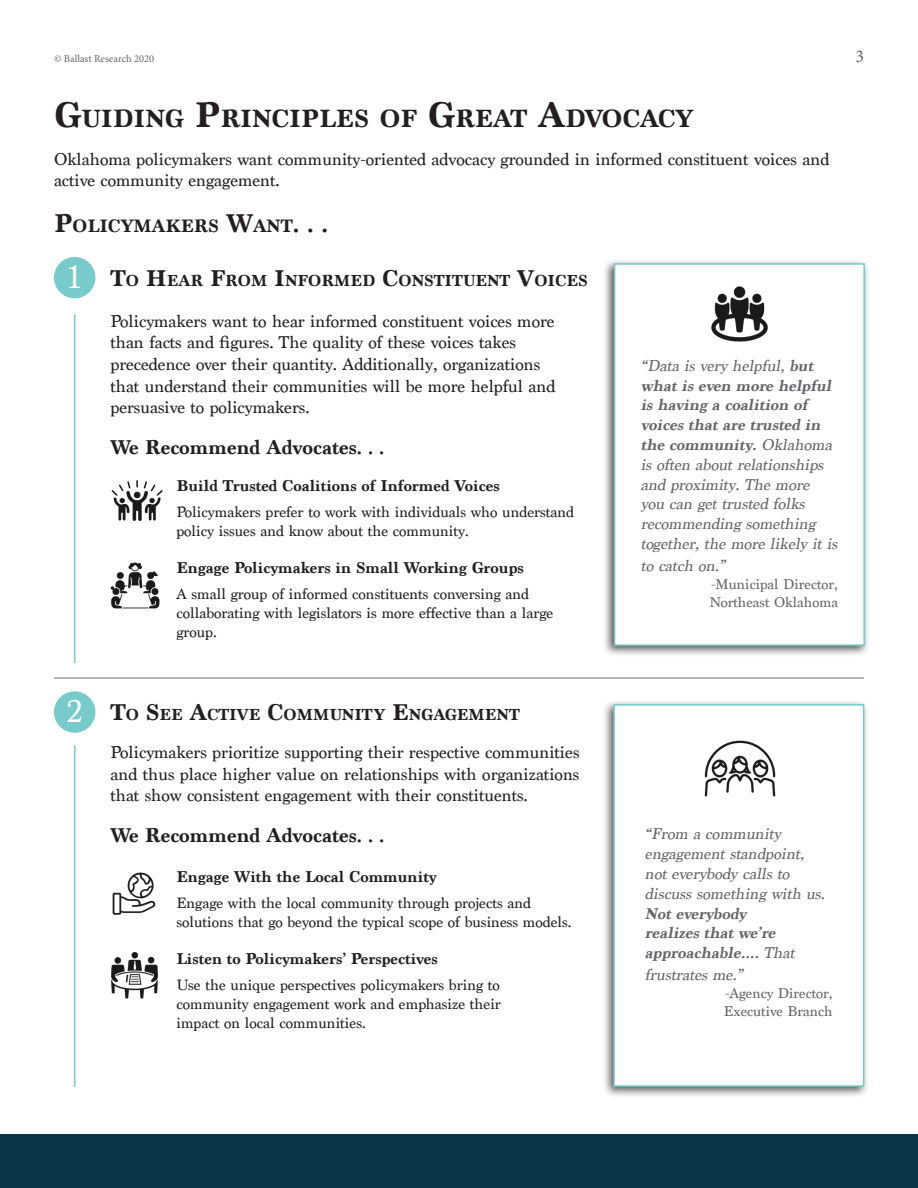
<style>
.page{position:relative;width:918px;height:1188px;background:#fff}
.page>*{position:absolute;margin:0;border:0;box-sizing:border-box;transform-origin:0 0}
.t1{font:33px "Marion";color:#fff}
.t2{font:700 26.25px "Marion";color:#231f20}
.t3{font:700 21px "Marion";color:#231f20}
.t4{font:700 18.9px "Marion";color:#231f20}
.t5{font:18px/21.6px "Marion";color:#231f20}
.t6{font:18px "Minion Pro";color:#636366}
.t7{font:700 16.8px "Marion";color:#231f20}
.t8{font:italic 16.5px/19.8px "Marion";color:#63656a}
.t9{font:700 16.5px "Marion";color:#231f20}
.t10{font:italic 700 16.5px/19.8px "Marion";color:#63656a}
.t11{font:15.75px/18.9px "Marion";color:#231f20}
.t12{font:15px/18px "Marion";color:#63656a}
.t13{font:10.5px "Minion Pro";color:#63656a}
.s1{font-size:37.5px}
.s2{font-size:27px}
.s3{font-size:24px}
.s4{font-weight:700}
.s5{font-weight:400}
</style>
<div class="page">
<div style="left:0;top:1134px;width:918px;height:54px;background:#0a3447"></div>
<div style="left:602px;top:699px;width:267px;height:399px;background:#231f20;opacity:.75"></div>
<div style="left:613px;top:704px;width:251px;height:383px;background:#fff;border:2px solid #78cbca"></div>
<div style="left:603px;top:258px;width:267px;height:399px;background:#231f20;opacity:.75"></div>
<div style="left:614px;top:263px;width:251px;height:383px;background:#fff;border:2px solid #78cbca"></div>
<img style="left:711px;top:286px;width:57px;height:56px">
<img style="left:704px;top:740px;width:72px;height:57px">
<hr style="left:54px;top:677px;width:810px;height:2px;background:#9c9ea4">
<img style="left:111px;top:480px;width:52px;height:41px">
<img style="left:110px;top:562px;width:50px;height:47px">
<hr style="left:74px;top:314px;width:1px;height:349px;background:#78cbca">
<img style="left:112px;top:872px;width:44px;height:43px">
<img style="left:111px;top:952px;width:47px;height:47px">
<hr style="left:74px;top:745px;width:1px;height:342px;background:#78cbca">
<div style="left:55px;top:258px;width:40px;height:40px;background:#78cbca;border-radius:50%"></div>
<div style="left:54px;top:257px;width:41px;height:41px;border:2px solid #78cbca;border-radius:50%"></div>
<div style="left:55px;top:692px;width:40px;height:40px;background:#78cbca;border-radius:50%"></div>
<div style="left:54px;top:691px;width:41px;height:42px;border:2px solid #78cbca;border-radius:50%"></div>
<p class="t13" style="left:54px;top:51px;width:102px">© Ballast Research 2020</p>
<p class="t6" style="left:855px;top:44px;width:10px">3</p>
<h2 class="t2" style="left:54px;top:103px;width:641px"><span class="s1">G</span>UIDING <span class="s1">P</span>RINCIP LES OF <span class="s1">G</span>REAT <span class="s1">A</span>DVOCACY</h2>
<p class="t5" style="left:54px;top:148px;width:777px">Oklahoma policymakers want community-oriented advocacy grounded in informed constituent voices and active community engagement.</p>
<p class="t4" style="left:54px;top:215px;width:276px"><span class="s2">P</span>OLICYMAKERS <span class="s2">W</span>ANT<span class="s2">. . .</span></p>
<h1 class="t1" style="left:68px;top:257px;width:15px">1</h1>
<h1 class="t1" style="left:67px;top:692px;width:18px">2</h1>
<p class="t7" style="left:110px;top:271px;width:201px"><span class="s3">T</span>O <span class="s3">H</span>EAR <span class="s3">F</span>ROM <span class="s3">I</span>NFOR</p>
<p class="t7" style="left:334px;top:271px;width:212px">MED <span class="s3">C</span>ONSTITUENT <span class="s3">V</span>OIC</p>
<p class="t7" style="left:566px;top:271px;width:23px">ES</p>
<p class="t5" style="left:110px;top:310px;width:447px">Policymakers want to hear informed constituent voices more than facts and figures. The quality of these voices takes precedence over their quantity. Additionally, organizations that understand their communities will be more helpful and persuasive to policymakers.</p>
<p class="t3" style="left:110px;top:434px;width:276px">We Recommend Advocates. . .</p>
<p class="t9" style="left:176px;top:476px;width:325px">Build Trusted Coalitions of Informed Voices</p>
<p class="t11" style="left:176px;top:503px;width:399px">Policymakers prefer to work with individuals who understand policy issues and know about the community.</p>
<p class="t9" style="left:176px;top:558px;width:349px">Engage Policymakers in Small Working Groups</p>
<p class="t11" style="left:176px;top:585px;width:379px">A small group of informed constituents conversing and collaborating with legislators is more effective than a large group.</p>
<p class="t7" style="left:110px;top:705px;width:411px"><span class="s3">T</span>O <span class="s3">S</span>EE <span class="s3">A</span>CTIVE <span class="s3">C</span>OMMUNITY <span class="s3">E</span>NGAGEMENT</p>
<p class="t5" style="left:110px;top:742px;width:471px;text-align:justify">Policymakers prioritize supporting their respective communities and thus place higher value on relationships with organizations that show consistent engagement with their constituents.</p>
<p class="t3" style="left:110px;top:823px;width:276px">We Recommend Advocates. . .</p>
<p class="t9" style="left:176px;top:867px;width:262px">Engage With the Local Community</p>
<p class="t11" style="left:176px;top:894px;width:397px">Engage with the local community through projects and solutions that go beyond the typical scope of business models.</p>
<p class="t9" style="left:176px;top:949px;width:263px">Listen to Policymakers’ Perspectives</p>
<p class="t11" style="left:176px;top:976px;width:326px;text-align:justify">Use the unique perspectives policymakers bring to community engagement work and emphasize their impact on local communities.</p>
<p class="t8" style="left:641px;top:356px;width:202px">“Data is very helpful, <span class="s4">but what is even more helpful is having a coalition of voices that are trusted in the community.</span> Oklahoma is often about relationships and proximity. The more you can get trusted folks recommending something together, the more likely it is</p>
<p class="t8" style="left:641px;top:556px;width:89px">to catch on.”</p>
<p class="t12" style="left:710px;top:575px;width:130px">-Municipal Director,<br>Northeast Oklahoma</p>
<p class="t8" style="left:645px;top:824px;width:185px">“From a community engagement standpoint, not everybody calls to discuss something with us.</p>
<p class="t10" style="left:645px;top:903px;width:155px">Not everybody realizes that we’re approachable…. <span class="s5">That</span></p>
<p class="t8" style="left:645px;top:965px;width:103px">frustrates me.”</p>
<p class="t12" style="left:724px;top:984px;width:110px">-Agency Director,<br>Executive Branch</p>
</div>
